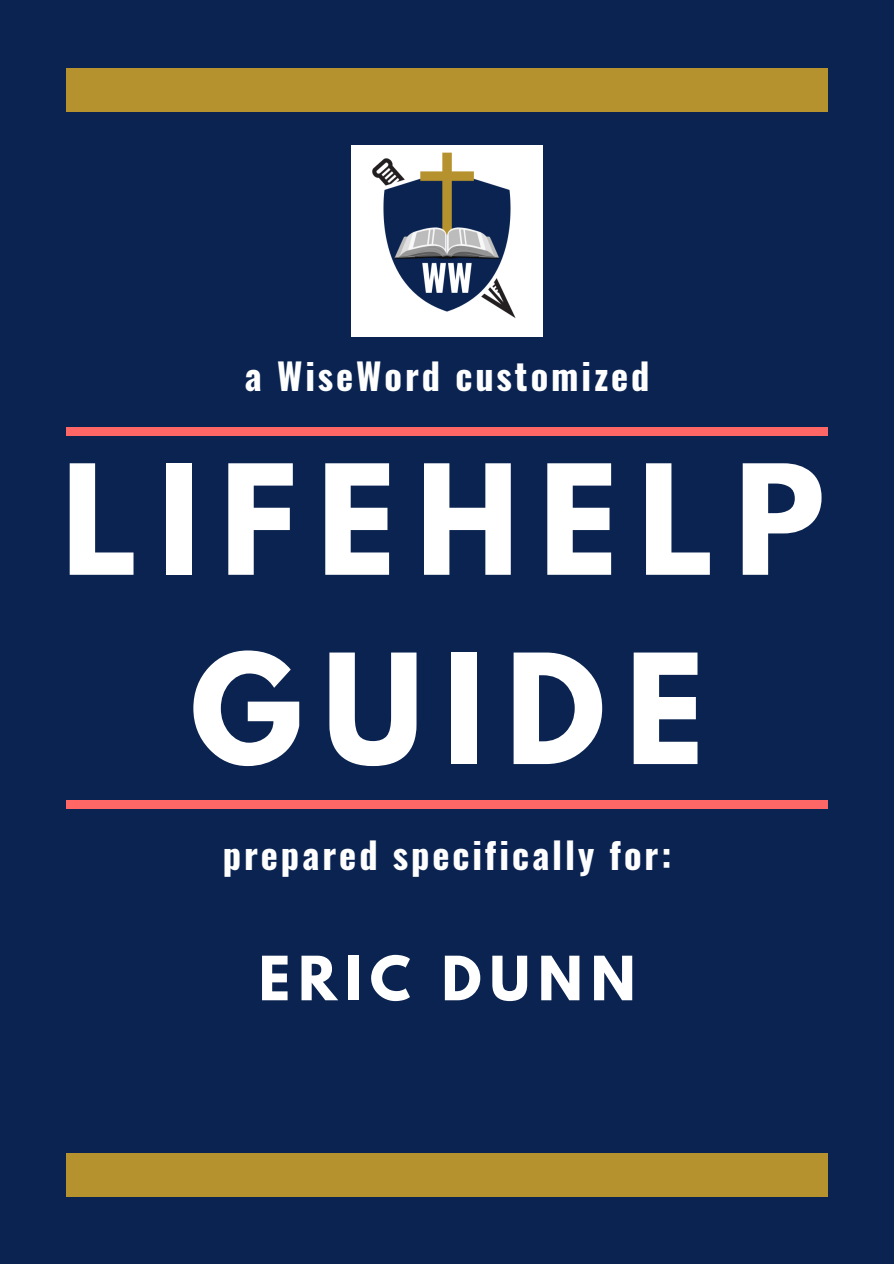
<style>
.page{position:relative;width:894px;height:1264px;background:#fff}
.page>*{position:absolute;margin:0;border:0;box-sizing:border-box;transform-origin:0 0}
.t1{font:700 135.15px/189.1px "League Spartan";letter-spacing:.15em;color:#fff;text-align:center}
.t2{font:700 54px "League Spartan";letter-spacing:.15em;color:#fff}
.t3{font:700 36.3px "Oswald";letter-spacing:.08em;color:#fefefe}
</style>
<div class="page">
<div style="left:0;top:0;width:893px;height:1263px;background:#0a2351"></div>
<div style="left:66px;top:68px;width:761px;height:43px;background:#b6922e"></div>
<div style="left:66px;top:1153px;width:761px;height:43px;background:#b6922e"></div>
<div style="left:66px;top:800px;width:761px;height:8px;background:#ff6767"></div>
<div style="left:66px;top:428px;width:761px;height:8px;background:#ff6767"></div>
<img style="left:351px;top:145px;width:191px;height:192px">
<p class="t3" style="left:244px;top:348px;width:406px">a WiseWord customized</p>
<h1 class="t1" style="left:62px;top:443px;width:764px">LIFEHELP<br>GUIDE</h1>
<p class="t3" style="left:223px;top:826px;width:450px">prepared specifically for:</p>
<h2 class="t2" style="left:259px;top:951px;width:378px">ERIC DUNN</h2>
</div>
